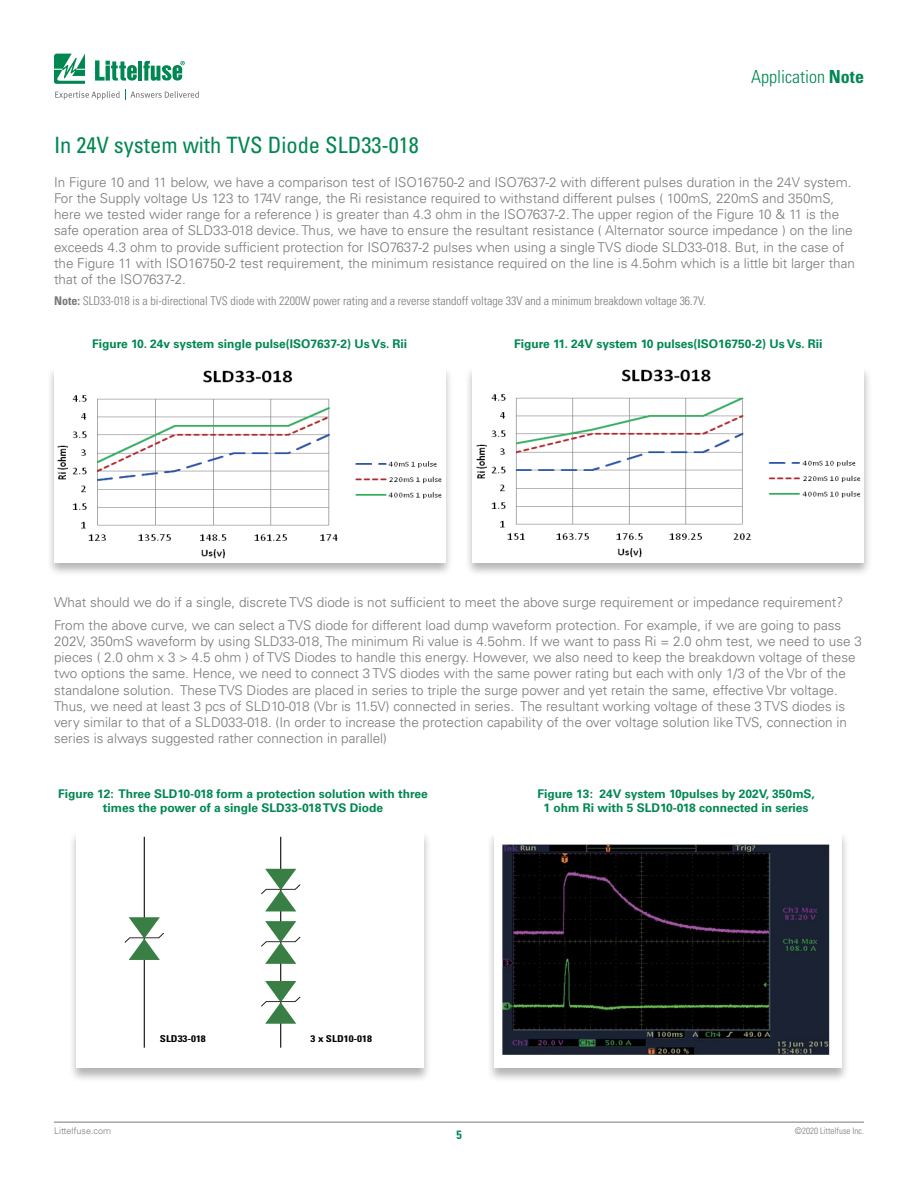
<style>
.page{position:relative;width:918px;height:1188px;background:#fff}
.page>*{position:absolute;margin:0;border:0;box-sizing:border-box;transform-origin:0 0}
.t1{font:condensed 22.5px "Univers LT Std";color:#008752}
.t2{font:300 condensed 18px "Univers LT Std";color:#008752}
.t3{font:300 13.5px/16.2px "Univers LT Std";color:#77787b}
.t4{font:700 12px/14.4px "Univers LT Std";color:#008752;text-align:center}
.t5{font:300 condensed 12px "Univers LT Std";color:#77787b}
.t6{font:700 condensed 12px "Univers LT Std";color:#008752}
.t7{font:700 condensed 9.45px "Univers LT Std";color:#000100;scale:1.17 1}
.t8{font:300 condensed 9px "Univers LT Std";color:#77787b}
.t9{font:300 9px "Univers LT Std";color:#77787b}
.s1{font-weight:700}
.s2{font-stretch:normal}
</style>
<div class="page">
<svg style="left:54px;top:54px;width:31px;height:30px"></svg>
<hr style="left:138px;top:61px;width:4px;height:20px;background:#008752">
<svg style="left:143px;top:61px;width:42px;height:20px"></svg>
<svg style="left:95px;top:60px;width:42px;height:21px"></svg>
<svg style="left:55px;top:90px;width:144px;height:10px"></svg>
<hr style="left:54px;top:1122px;width:810px;height:1px;background:#77787b">
<div style="left:486px;top:830px;width:364px;height:253px;background:#000;opacity:.3"></div>
<div style="left:495px;top:831px;width:347px;height:237px;background:#fff"></div>
<img style="left:503px;top:844px;width:326px;height:211px">
<div style="left:46px;top:365px;width:408px;height:212px;background:#000;opacity:.3"></div>
<img style="left:54px;top:367px;width:392px;height:195px">
<div style="left:464px;top:365px;width:408px;height:212px;background:#000;opacity:.3"></div>
<img style="left:472px;top:367px;width:392px;height:195px">
<div style="left:68px;top:830px;width:363px;height:253px;background:#000;opacity:.3"></div>
<div style="left:76px;top:831px;width:347px;height:237px;background:#fff"></div>
<hr style="left:144px;top:837px;width:1px;height:211px;background:#000">
<svg style="left:125px;top:917px;width:39px;height:43px"></svg>
<hr style="left:280px;top:837px;width:1px;height:211px;background:#000">
<svg style="left:261px;top:981px;width:40px;height:43px"></svg>
<svg style="left:261px;top:921px;width:40px;height:43px"></svg>
<svg style="left:261px;top:869px;width:40px;height:42px"></svg>
<h1 class="t1" style="left:54px;top:130px;width:366px">In 24V system with TVS Diode SLD33-018</h1>
<h2 class="t2" style="left:751px;top:66px;width:114px">Application <span class="s1">Note</span></h2>
<p class="t3" style="left:54px;top:174px;width:802px">In Figure 10 and 11 below, we have a comparison test of ISO16750-2 and ISO7637-2 with different pulses duration in the 24V system.<br>For the Supply voltage Us 123 to 174V range, the Ri resistance required to withstand different pulses ( 100mS, 220mS and 350mS, here we tested wider range for a reference ) is greater than 4.3 ohm in the ISO7637-2. The upper region of the Figure 10 &amp; 11 is the safe operation area of SLD33-018 device. Thus, we have to ensure the resultant resistance ( Alternator source impedance ) on the line exceeds 4.3 ohm to provide sufficient protection for ISO7637-2 pulses when using a single TVS diode SLD33-018. But, in the case of the Figure 11 with ISO16750-2 test requirement, the minimum resistance required on the line is 4.5ohm which is a little bit larger than that of the ISO7637-2.</p>
<p class="t5" style="left:54px;top:294px;width:653px"><span class="s1">Note:</span> SLD33-018 is a bi-directional TVS diode with 2200W power rating and a reverse standoff voltage 33V and a minimum breakdown voltage 36.7V.</p>
<p class="t4" style="left:92px;top:336px;width:317px">Figure 10. 24v system single pulse(ISO7637-2) Us Vs. Rii</p>
<p class="t4" style="left:514px;top:336px;width:310px">Figure 11. 24V system 10 pulses(ISO16750-2) Us Vs. Rii</p>
<p class="t3" style="left:54px;top:591px;width:791px;line-height:23px">What should we do if a single, discrete TVS diode is not sufficient to meet the above surge requirement or impedance requirement?<br>From the above curve, we can select a TVS diode for different load dump waveform protection. For example, if we are going to pass</p>
<p class="t3" style="left:54px;top:633px;width:809px">202V, 350mS waveform by using SLD33-018, The minimum Ri value is 4.5ohm. If we want to pass Ri = 2.0 ohm test, we need to use 3 pieces ( 2.0 ohm x 3 &gt; 4.5 ohm ) of TVS Diodes to handle this energy. However, we also need to keep the breakdown voltage of these two options the same. Hence, we need to connect 3 TVS diodes with the same power rating but each with only 1/3 of the Vbr of the standalone solution. These TVS Diodes are placed in series to triple the surge power and yet retain the same, effective Vbr voltage.<br>Thus, we need at least 3 pcs of SLD10-018 (Vbr is 11.5V) connected in series. The resultant working voltage of these 3 TVS diodes is very similar to that of a SLD033-018. (In order to increase the protection capability of the over voltage solution like TVS, connection in series is always suggested rather connection in parallel)</p>
<p class="t4" style="left:58px;top:787px;width:371px">Figure 12: Three SLD10-018 form a protection solution with three times the power of a single SLD33-018 TVS Diode</p>
<p class="t4" style="left:537px;top:787px;width:279px">Figure 13: 24V system 10pulses by 202V, 350mS,<br>1 ohm Ri with 5 SLD10-018 connected in series</p>
<p class="t7" style="left:160px;top:1033px;width:41px">SLD33-018</p>
<p class="t7" style="left:311px;top:1033px;width:54px">3 x SLD10-018</p>
<p class="t9" style="left:54px;top:1125px;width:59px">Littelfuse.com</p>
<p class="t8" style="left:795px;top:1125px;width:71px"><span class="s2">©</span>2020 Littelfuse Inc.</p>
<p class="t6" style="left:456px;top:1128px;width:7px">5</p>
</div>
